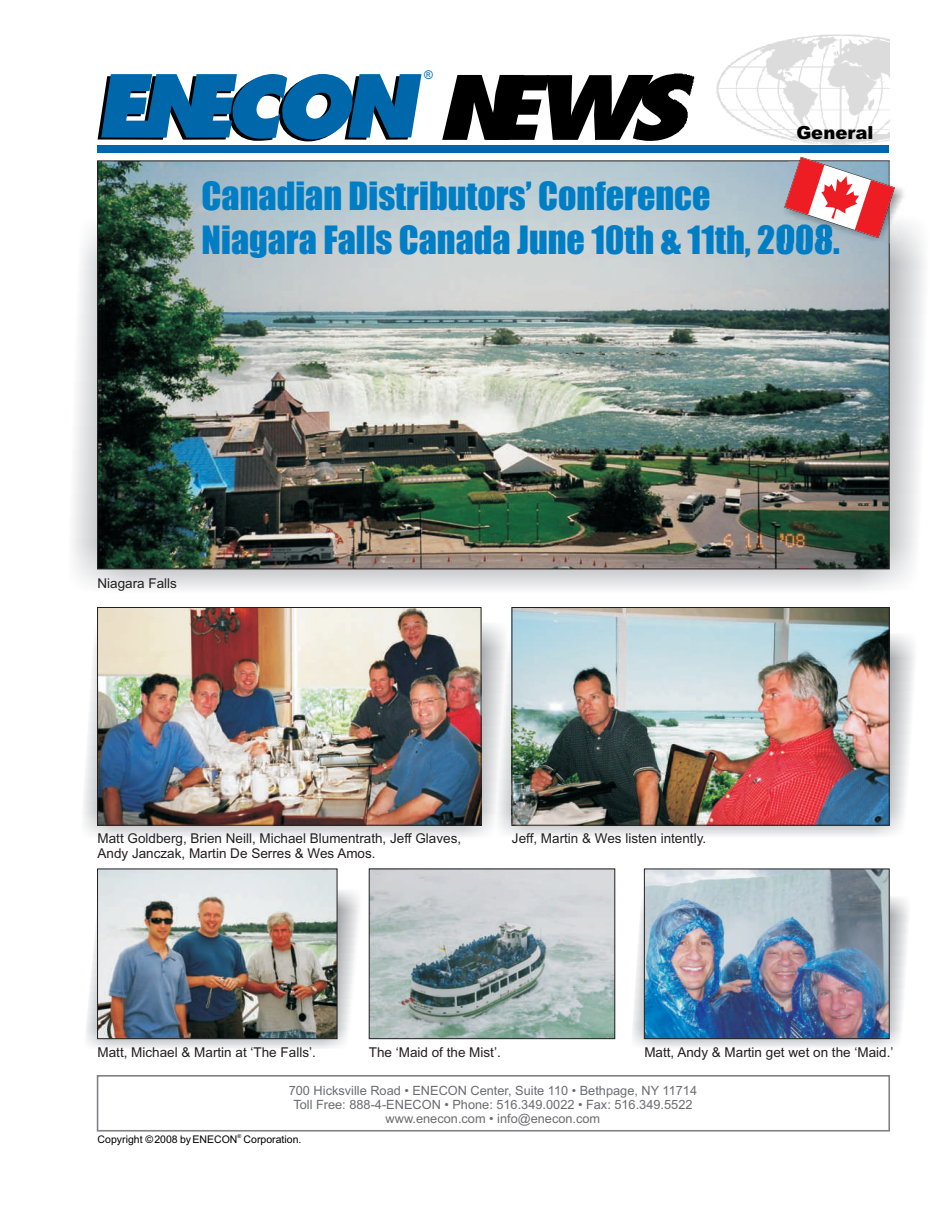
<style>
.page{position:relative;width:945px;height:1215px;background:#fff}
.page>*{position:absolute;margin:0;border:0;box-sizing:border-box;transform-origin:0 0}
.t1{font:italic 800 85.8px "Fujiyama";color:#000;scale:1.46 1}
.t2{font:36px/44px "Impact";color:#007ec5}
.t3{font:italic 900 18px "Arial";color:#000}
.t4{font:13.5px/15.1px "Arial";color:#231f20}
.t5{font:12.75px/14.2px "Arial";color:#6c6d70;text-align:center}
.t6{font:12px "Arial";color:#0067aa}
.t7{font:10.5px "Arial";color:#000}
.t8{font:5.25px "Arial";color:#000}
</style>
<div class="page">
<img style="left:674px;top:34px;width:215px;height:127px">
<div style="left:98px;top:145px;width:791px;height:8px;background:#0067aa"></div>
<svg style="left:98px;top:74px;width:323px;height:67px"></svg>
<div style="left:97px;top:1075px;width:793px;height:57px;border:2px solid #808285"></div>
<img style="left:83px;top:623px;width:420px;height:214px">
<img style="left:99px;top:609px;width:380px;height:214px">
<img style="left:73px;top:227px;width:851px;height:363px">
<img style="left:99px;top:163px;width:788px;height:404px">
<img style="left:495px;top:633px;width:420px;height:204px">
<img style="left:514px;top:609px;width:373px;height:214px">
<img style="left:86px;top:888px;width:273px;height:160px">
<img style="left:99px;top:871px;width:236px;height:166px">
<img style="left:371px;top:871px;width:242px;height:166px">
<img style="left:632px;top:895px;width:276px;height:152px">
<img style="left:646px;top:871px;width:241px;height:166px">
<div style="left:97px;top:607px;width:384px;height:218px;border:1px solid #231f20"></div>
<div style="left:512px;top:607px;width:377px;height:218px;border:1px solid #231f20"></div>
<div style="left:369px;top:869px;width:246px;height:170px;border:1px solid #231f20"></div>
<div style="left:644px;top:869px;width:245px;height:170px;border:1px solid #231f20"></div>
<img style="left:777px;top:162px;width:134px;height:81px">
<svg style="left:784px;top:157px;width:111px;height:81px"></svg>
<div style="left:97px;top:869px;width:240px;height:170px;border:1px solid #231f20"></div>
<p class="t6" style="left:424px;top:70px;width:10px">®</p>
<h1 class="t1" style="left:435px;top:71px;width:174px">NEWS</h1>
<h3 class="t3" style="left:796px;top:126px;width:79px">General</h3>
<h2 class="t2" style="left:202px;top:176px;width:640px">Canadian Distributors’ Conference<br>Niagara Falls Canada June 10th &amp; 11th, 2008.</h2>
<p class="t4" style="left:98px;top:577px;width:81px">Niagara Falls</p>
<p class="t4" style="left:98px;top:832px;width:365px">Matt Goldberg, Brien Neill, Michael Blumentrath, Jeff Glaves,<br>Andy Janczak, Martin De Serres &amp; Wes Amos.</p>
<p class="t4" style="left:512px;top:832px;width:196px">Jeff, Martin &amp; Wes listen intently.</p>
<p class="t4" style="left:98px;top:1046px;width:220px">Matt, Michael &amp; Martin at ‘The Falls’.</p>
<p class="t4" style="left:369px;top:1046px;width:134px">The ‘Maid of the Mist’.</p>
<p class="t4" style="left:644px;top:1046px;width:251px">Matt, Andy &amp; Martin get wet on the ‘Maid.’</p>
<p class="t5" style="left:289px;top:1084px;width:410px">700 Hicksville Road • ENECON Center, Suite 110 Bethpage, NY 11714<br>Toll Free: 888-4-ENECON • Phone: 516.349.0022 • Fax: 516.349.5522 www.enecon.com • info@enecon.com</p>
<p class="t5" style="left:572px;top:1084px;width:6px">•</p>
<p class="t8" style="left:237px;top:1134px;width:5px">®</p>
<p class="t7" style="left:98px;top:1136px;width:205px">Copyright ©2008 by ENECON Corporation.</p>
</div>
